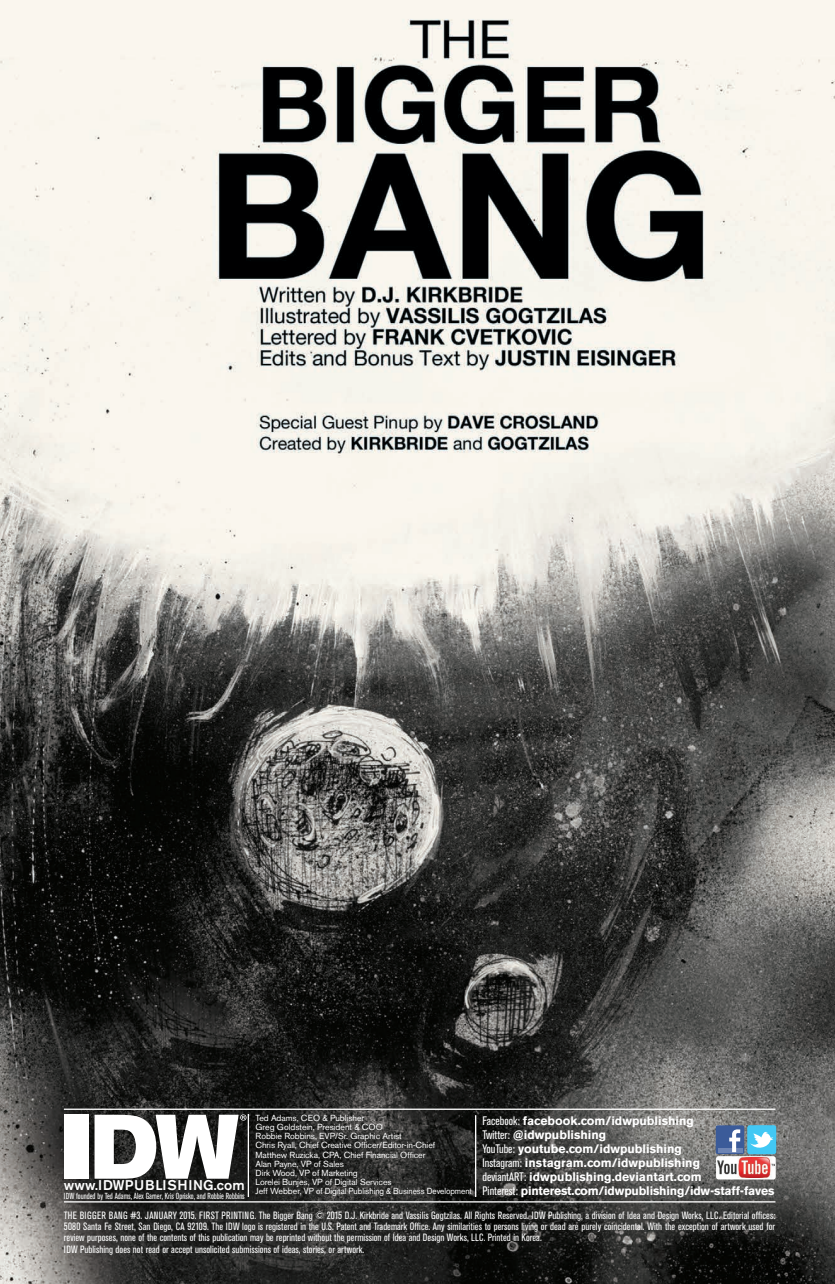
<style>
.page{position:relative;width:835px;height:1284px;background:#fff}
.page>*{position:absolute;margin:0;border:0;box-sizing:border-box;transform-origin:0 0}
.t1{font:500 14px "Akzidenz Grotesk BE";letter-spacing:.03em;color:#fff}
.t2{font:700 12.25px/14px "Akzidenz Grotesk BE";color:#fff}
.t3{font:condensed 10.5px/11.4px "Akzidenz Grotesk BE";letter-spacing:.005em;color:#fff}
.t4{font:8.75px/9.1px "Akzidenz Grotesk BE";letter-spacing:-.005em;color:#fff}
.t5{font:condensed 8.75px "Akzidenz Grotesk BE";color:#fff;scale:.91 1}
.s1{font-weight:400;font-stretch:condensed}
</style>
<div class="page">
<img style="left:0;top:0;width:835px;height:1284px">
<div style="left:64px;top:1114px;width:25px;height:64px;background:#fff"></div>
<svg style="left:95px;top:1114px;width:151px;height:64px"></svg>
<hr style="left:64px;top:1201px;width:711px;height:1px;background:#fff">
<hr style="left:248px;top:1114px;width:1px;height:83px;background:#fff">
<hr style="left:475px;top:1115px;width:1px;height:82px;background:#fff">
<div style="left:747px;top:1125px;width:29px;height:29px;background:#42c8f4;border-radius:3px"></div>
<svg style="left:750px;top:1131px;width:23px;height:17px"></svg>
<div style="left:715px;top:1125px;width:29px;height:29px;background:#3b5b99;border-radius:2px"></div>
<hr style="left:717px;top:1148px;width:25px;height:4px;background:#6d84b3">
<svg style="left:729px;top:1129px;width:11px;height:23px"></svg>
<svg style="left:716px;top:1156px;width:60px;height:23px"></svg>
<img style="left:717px;top:1157px;width:57px;height:20px;border-radius:3px">
<hr style="left:64px;top:1108px;width:711px;height:2px;background:#fff">
<h1 class="t1" style="left:64px;top:1180px;width:182px">www.IDWPUBLISHING.com</h1>
<p class="t5" style="left:64px;top:1192px;width:200px">IDW founded by Ted Adams, Alex Garner, Kris Oprisko, and Robbie Robbins</p>
<p class="t4" style="left:255px;top:1114px;width:218px">Ted Adams, CEO &amp; Publisher<br>Greg Goldstein, President &amp; COO<br>Robbie Robbins, EVP/Sr. Graphic Artist<br>Chris Ryall, Chief Creative Officer/Editor-in-Chief<br>Matthew Ruzicka, CPA, Chief Financial Officer<br>Alan Payne, VP of Sales<br>Dirk Wood, VP of Marketing<br>Lorelei Bunjes, VP of Digital Services<br>Jeff Webber, VP of Digital Publishing &amp; Business Development</p>
<p class="t2" style="left:482px;top:1114px;width:293px"><span class="s1">Facebook:</span> facebook.com/idwpublishing<br><span class="s1">Twitter:</span> @idwpublishing<br><span class="s1">YouTube:</span> youtube.com/idwpublishing<br><span class="s1">Instagram:</span> instagram.com/idwpublishing<br><span class="s1">deviantART:</span> idwpublishing.deviantart.com<br><span class="s1">Pinterest:</span> pinterest.com/idwpublishing/idw-staff-faves</p>
<p class="t3" style="left:64px;top:1210px;width:713px">THE BIGGER BANG #3. JANUARY 2015. FIRST PRINTING. The Bigger Bang © 2015 D.J. Kirkbride and Vassilis Gogtzilas. All Rights Reserved. IDW Publishing, a division of Idea and Design Works, LLC. Editorial offices:<br>5080 Santa Fe Street, San Diego, CA 92109. The IDW logo is registered in the U.S. Patent and Trademark Office. Any similarities to persons living or dead are purely coincidental. With the exception of artwork used for review purposes, none of the contents of this publication may be reprinted without the permission of Idea and Design Works, LLC. Printed in Korea.<br>IDW Publishing does not read or accept unsolicited submissions of ideas, stories, or artwork.</p>
</div>
